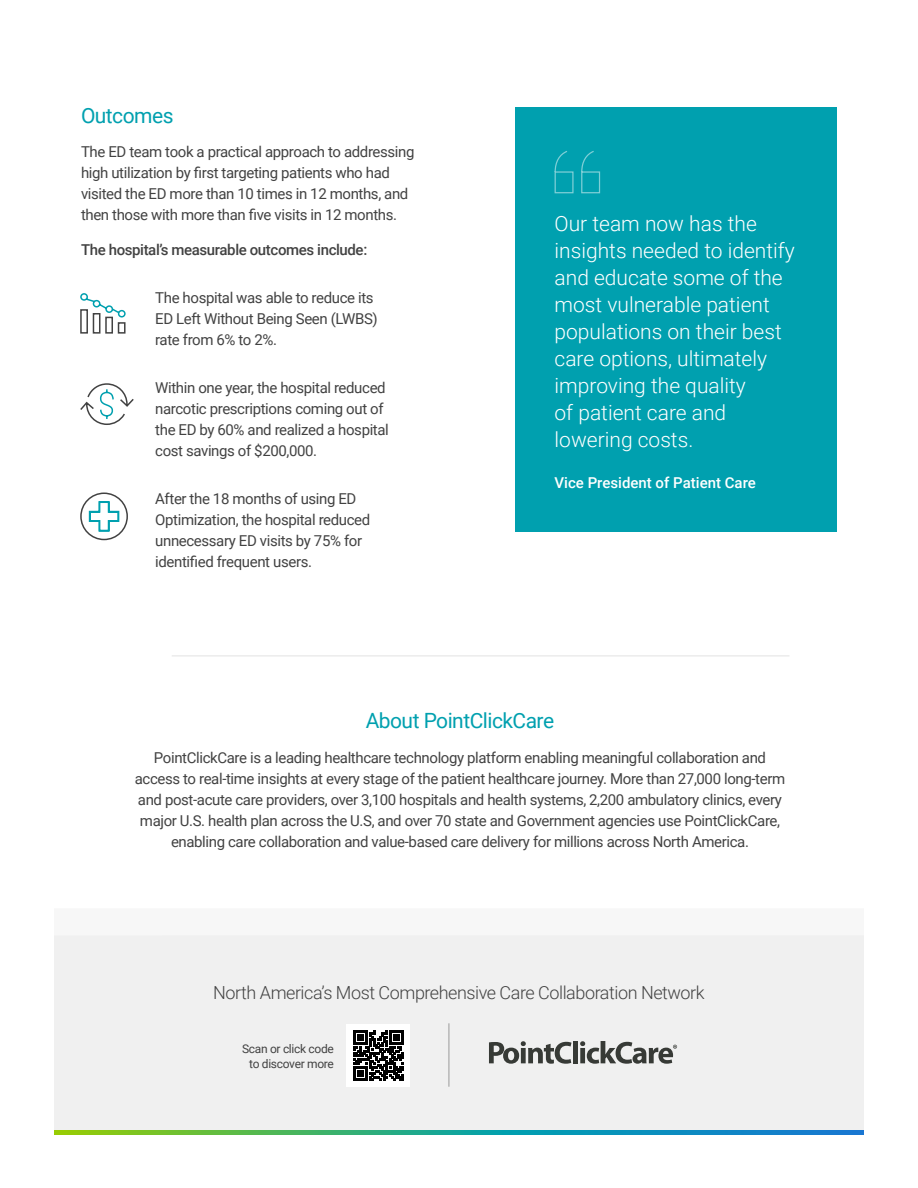
<style>
.page{position:relative;width:918px;height:1188px;background:#fff}
.page>*{position:absolute;margin:0;border:0;box-sizing:border-box;transform-origin:0 0}
.t1{font:300 21px/27px "Roboto";color:#fff}
.t2{font:21px "Roboto";letter-spacing:-.025em;color:#00a0af}
.t3{font:300 18px "Roboto";letter-spacing:-.025em;color:#424242}
.t4{font:15px/21px "Roboto";letter-spacing:-.025em;color:#424242}
.t5{font:500 15px "Roboto";letter-spacing:-.025em;color:#424242}
.t6{font:500 15px "Roboto";color:#fff}
.t7{font:12px/15px "Roboto";letter-spacing:-.025em;color:#424242;text-align:center}
</style>
<div class="page">
<div style="left:54px;top:909px;width:810px;height:225px;background:#f0f0f0"></div>
<div style="left:54px;top:908px;width:810px;height:27px;background:#f7f7f7"></div>
<svg style="left:54px;top:1130px;width:810px;height:4px;background:#30a386"></svg>
<hr style="left:172px;top:655px;width:617px;height:2px;background:#ececec">
<div style="left:515px;top:107px;width:322px;height:425px;background:#00a0af"></div>
<div style="left:347px;top:1024px;width:63px;height:63px;background:#fff"></div>
<svg style="left:353px;top:1030px;width:51px;height:51px"></svg>
<hr style="left:448px;top:1023px;width:2px;height:64px;background:#424242">
<svg style="left:554px;top:151px;width:47px;height:43px"></svg>
<svg style="left:80px;top:293px;width:46px;height:41px"></svg>
<svg style="left:88px;top:500px;width:32px;height:32px"></svg>
<div style="left:80px;top:493px;width:48px;height:47px;border:2px solid #424242;border-radius:50%"></div>
<svg style="left:80px;top:383px;width:54px;height:42px"></svg>
<svg style="left:489px;top:1041px;width:83px;height:23px"></svg>
<div style="left:573px;top:1041px;width:5px;height:22px;background:#373a36"></div>
<svg style="left:580px;top:1041px;width:97px;height:23px"></svg>
<h1 class="t2" style="left:81px;top:106px;width:94px">Outcomes</h1>
<p class="t4" style="left:81px;top:142px;width:335px">The ED team took a practical approach to addressing high utilization by first targeting patients who had visited the ED more than 10 times in 12 months, and then those with more than five visits in 12 months.</p>
<p class="t5" style="left:81px;top:243px;width:288px">The hospital’s measurable outcomes include:</p>
<p class="t4" style="left:155px;top:288px;width:224px">The hospital was able to reduce its<br>ED Left Without Being Seen (LWBS) rate from 6% to 2%.</p>
<p class="t4" style="left:155px;top:378px;width:235px">Within one year, the hospital reduced narcotic prescriptions coming out of the ED by 60% and realized a hospital cost savings of $200,000.</p>
<p class="t4" style="left:155px;top:489px;width:217px">After the 18 months of using ED<br>Optimization, the hospital reduced unnecessary ED visits by 75% for identified frequent users.</p>
<h1 class="t1" style="left:555px;top:211px;width:242px">Our team now has the insights needed to identify and educate some of the most vulnerable patient populations on their best care options, ultimately improving the quality<br>of patient care and lowering costs.</h1>
<p class="t6" style="left:555px;top:477px;width:203px">Vice President of Patient Care</p>
<h1 class="t2" style="left:366px;top:712px;width:190px">About PointClickCare</h1>
<p class="t4" style="left:135px;top:748px;width:652px;text-align:center">PointClickCare is a leading healthcare technology platform enabling meaningful collaboration and access to real‐time insights at every stage of the patient healthcare journey. More than 27,000 long‐term and post‐acute care providers, over 3,100 hospitals and health systems, 2,200 ambulatory clinics, every major U.S. health plan across the U.S, and over 70 state and Government agencies use PointClickCare, enabling care collaboration and value‐based care delivery for millions across North America.</p>
<p class="t3" style="left:213px;top:985px;width:493px">North America’s Most Comprehensive Care Collaboration Network</p>
<p class="t7" style="left:242px;top:1042px;width:93px">Scan or click code to discover more</p>
</div>
